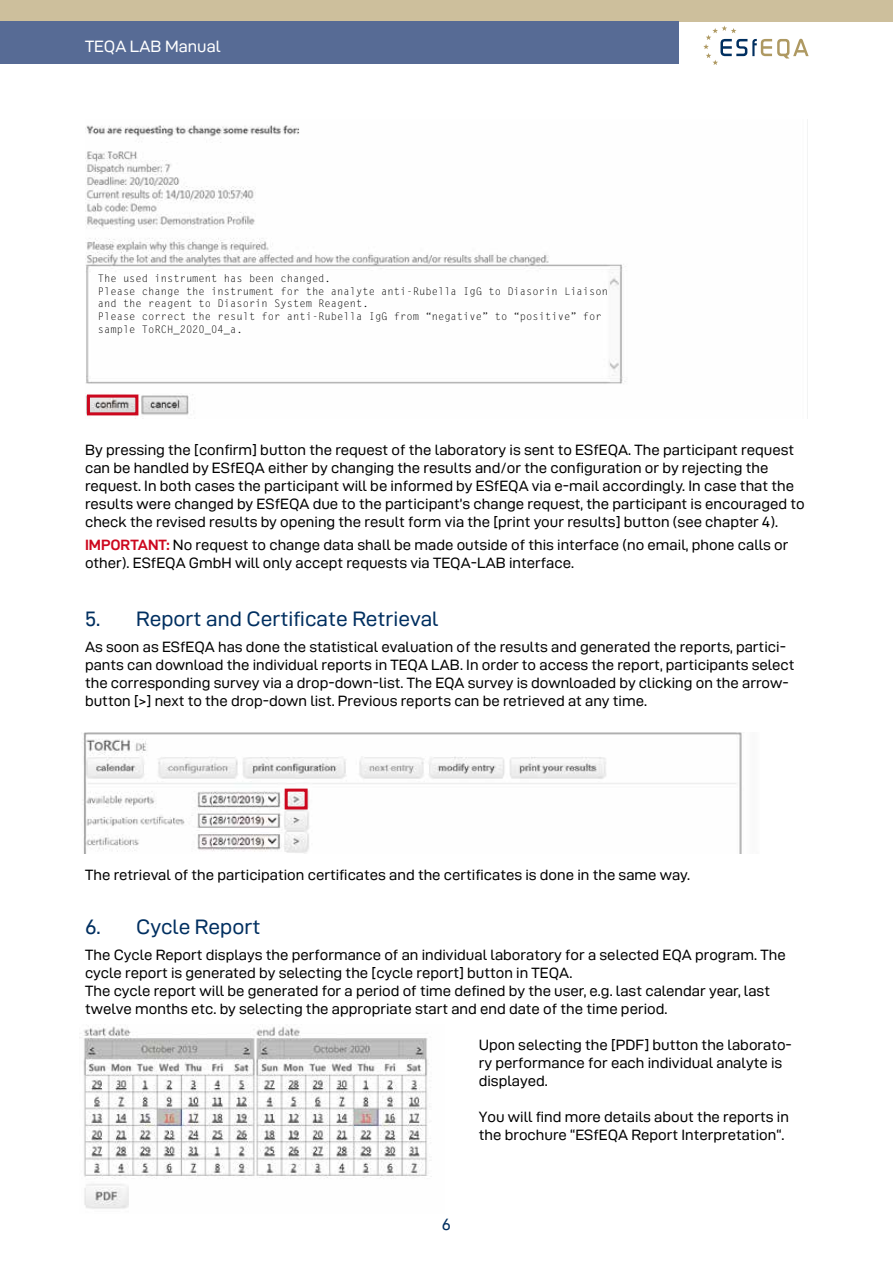
<style>
.page{position:relative;width:893px;height:1263px;background:#fff}
.page>*{position:absolute;margin:0;border:0;box-sizing:border-box;transform-origin:0 0}
.t1{font:21px "D DIN Exp";color:#002f60}
.t2{font:16.5px "D DIN Exp";color:#fff}
.t3{font:16.5px "D DIN Exp";color:#002f60}
.t4{font:15px/18px "D DIN Exp";color:#000}
.t5{font:10.5px/12.6px "Letter Gothic Std";color:#000}
.s1{font-family:"D DIN Exp Bold";color:#cd071e}
</style>
<div class="page">
<div style="left:0;top:0;width:893px;height:21px;background:#cdbf9c"></div>
<div style="left:0;top:21px;width:679px;height:43px;background:#576b95"></div>
<svg style="left:703px;top:26px;width:106px;height:39px"></svg>
<img style="left:85px;top:119px;width:723px;height:299px">
<div style="left:87px;top:395px;width:51px;height:20px;border:3px solid #cd071e"></div>
<img style="left:83px;top:732px;width:659px;height:122px">
<div style="left:285px;top:789px;width:23px;height:20px;border:3px solid #cd071e"></div>
<img style="left:79px;top:1025px;width:353px;height:184px">
<p class="t2" style="left:85px;top:37px;width:137px">TEQA LAB Manual</p>
<p class="t5" style="left:98px;top:273px;width:512px">The used instrument has been changed.<br>Please change the instrument for the analyte anti-Rubella IgG to Diasorin Liaison and the reagent to Diasorin System Reagent.<br>Please correct the result for anti-Rubella IgG from “negative” to “positive” for sample ToRCH_2020_04_a.</p>
<p class="t4" style="left:85px;top:441px;width:721px">By pressing the [confirm] button the request of the laboratory is sent to ESfEQA. The participant request can be handled by ESfEQA either by changing the results and/or the configuration or by rejecting the request. In both cases the participant will be informed by ESfEQA via e-mail accordingly. In case that the results were changed by ESfEQA due to the participant’s change request, the participant is encouraged to check the revised results by opening the result form via the [print your results] button (see chapter 4).</p>
<p class="t4" style="left:85px;top:535px;width:705px"><span class="s1">IMPORTANT:</span> No request to change data shall be made outside of this interface (no email, phone calls or other). ESfEQA GmbH will only accept requests via TEQA-LAB interface.</p>
<h1 class="t1" style="left:85px;top:607px;width:355px">5. Report and Certificate Retrieval</h1>
<p class="t4" style="left:85px;top:638px;width:711px">As soon as ESfEQA has done the statistical evaluation of the results and generated the reports, partici&shy;pants can download the individual reports in TEQA LAB. In order to access the report, participants select the corresponding survey via a drop-down-list. The EQA survey is downloaded by clicking on the arrow&shy;button [&gt;] next to the drop-down list. Previous reports can be retrieved at any time.</p>
<p class="t4" style="left:85px;top:865px;width:606px">The retrieval of the participation certificates and the certificates is done in the same way.</p>
<h1 class="t1" style="left:85px;top:915px;width:177px">6. Cycle Report</h1>
<p class="t4" style="left:85px;top:946px;width:702px">The Cycle Report displays the performance of an individual laboratory for a selected EQA program. The cycle report is generated by selecting the [cycle report] button in TEQA.<br>The cycle report will be generated for a period of time defined by the user, e.g. last calendar year, last twelve months etc. by selecting the appropriate start and end date of the time period.</p>
<p class="t4" style="left:479px;top:1036px;width:315px">Upon selecting the [PDF] button the laborato&shy;ry performance for each individual analyte is displayed.</p>
<p class="t4" style="left:479px;top:1108px;width:312px">You will find more details about the reports in the brochure “ESfEQA Report Interpretation“.</p>
<p class="t3" style="left:442px;top:1215px;width:11px">6</p>
</div>
